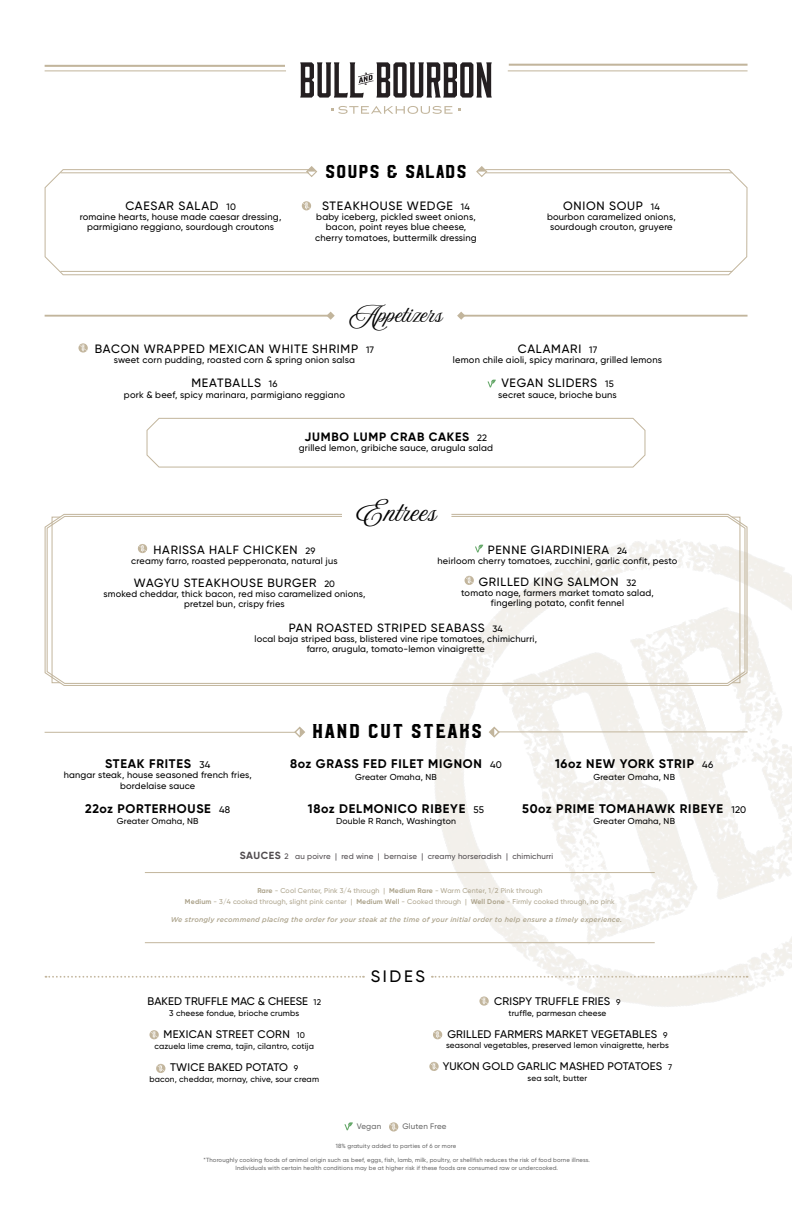
<style>
.page{position:relative;width:792px;height:1224px;background:#fff}
.page>*{position:absolute;margin:0;border:0;box-sizing:border-box;transform-origin:0 0}
.t1{font:22.1px "Aurora";letter-spacing:-.005em;color:#000}
.t2{font:20px "Hudson NY Serif";letter-spacing:.075em;color:#000}
.t3{font:18.6px "Hudson NY";letter-spacing:.075em;color:#000}
.t4{font:18.6px "Aurora";letter-spacing:-.01em;color:#000}
.t5{font:500 16.6px "Gilroy";letter-spacing:.16em;color:#000}
.t6{font:700 12.5px "Gilroy";letter-spacing:.06em;color:#000}
.t7{font:500 12.1px "Gilroy";letter-spacing:.06em;color:#000}
.t8{font:700 12.1px "Gilroy";letter-spacing:.06em;color:#000}
.t9{font:500 12px "Gilroy";letter-spacing:.06em;color:#000}
.t10{font:500 11px "Gilroy";letter-spacing:.02em;color:#000}
.t11{font:500 9.3px/10.2px "Gilroy";letter-spacing:.02em;color:#000;text-align:center}
.t12{font:500 9.2px/10.1px "Gilroy";letter-spacing:.02em;color:#000;text-align:center}
.t13{font:500 8.7px "Gilroy";letter-spacing:.02em;color:#000}
.t14{font:500 8.3px "Gilroy";letter-spacing:.02em;color:#000}
.t15{font:500 8px "Gilroy";letter-spacing:.02em;color:#696969}
.t16{font:500 7.9px "Gilroy";letter-spacing:.02em;color:#504b4e}
.t17{font:500 7px/11px "Gilroy";letter-spacing:.02em;color:#aea58e;text-align:center}
.t18{font:italic 500 7px "Gotham";letter-spacing:.02em;color:#aea58e}
.t19{font:500 6px/8px "Gilroy";letter-spacing:.02em;color:#696969;text-align:center}
.s1{font-size:9.3px}
.s2{font-weight:500;font-size:9.3px}
.s3{font-size:9.2px}
.s4{font-weight:500;font-size:9.6px}
.s5{font-weight:700;font-size:10.3px}
.s6{font-weight:700}
.s7{font-size:8.3px}
</style>
<div class="page">
<hr style="left:45px;top:65px;width:240px;height:2px;background:#c2b59c">
<hr style="left:509px;top:64px;width:239px;height:2px;background:#c2b59c">
<hr style="left:45px;top:70px;width:241px;height:1px;background:#c2b59c">
<hr style="left:508px;top:70px;width:240px;height:1px;background:#c2b59c">
<svg style="left:344px;top:1122px;width:9px;height:8px"></svg>
<svg style="left:146px;top:417px;width:500px;height:51px"></svg>
<svg style="left:44px;top:169px;width:704px;height:107px"></svg>
<hr style="left:459px;top:315px;width:289px;height:2px;background:#c2b59c">
<hr style="left:45px;top:315px;width:288px;height:2px;background:#c2b59c">
<svg style="left:327px;top:312px;width:8px;height:8px"></svg>
<svg style="left:457px;top:312px;width:8px;height:8px"></svg>
<hr style="left:60px;top:173px;width:249px;height:1px;background:#c2b59c">
<hr style="left:485px;top:173px;width:247px;height:1px;background:#c2b59c">
<hr style="left:60px;top:271px;width:672px;height:1px;background:#c2b59c">
<svg style="left:305px;top:166px;width:13px;height:12px"></svg>
<svg style="left:475px;top:166px;width:13px;height:12px"></svg>
<svg style="left:300px;top:62px;width:192px;height:36px"></svg>
<svg style="left:331px;top:106px;width:129px;height:8px"></svg>
<svg style="left:488px;top:379px;width:8px;height:8px"></svg>
<svg style="left:78px;top:343px;width:10px;height:10px"></svg>
<svg style="left:389px;top:1122px;width:9px;height:10px"></svg>
<svg style="left:302px;top:201px;width:9px;height:9px"></svg>
<svg style="left:44px;top:513px;width:704px;height:174px"></svg>
<div style="left:52px;top:517px;width:8px;height:166px;border:1px solid #c2b59c"></div>
<div style="left:732px;top:517px;width:8px;height:166px;border:1px solid #c2b59c"></div>
<svg style="left:475px;top:544px;width:8px;height:8px"></svg>
<svg style="left:138px;top:544px;width:9px;height:9px"></svg>
<svg style="left:465px;top:576px;width:9px;height:9px"></svg>
<svg style="left:293px;top:726px;width:13px;height:12px"></svg>
<hr style="left:45px;top:732px;width:250px;height:1px;background:#c2b59c">
<svg style="left:488px;top:726px;width:13px;height:12px"></svg>
<hr style="left:499px;top:731px;width:249px;height:1px;background:#c2b59c">
<hr style="left:145px;top:872px;width:510px;height:1px;background:#c2b59c">
<hr style="left:145px;top:942px;width:510px;height:1px;background:#c2b59c">
<svg style="left:46px;top:976px;width:318px;height:2px"></svg>
<svg style="left:432px;top:976px;width:316px;height:2px"></svg>
<svg style="left:149px;top:1030px;width:10px;height:9px"></svg>
<svg style="left:479px;top:996px;width:10px;height:10px"></svg>
<svg style="left:433px;top:1030px;width:9px;height:9px"></svg>
<svg style="left:429px;top:1062px;width:10px;height:9px"></svg>
<svg style="left:156px;top:1064px;width:9px;height:9px"></svg>
<h3 class="t7" style="left:125px;top:198px;width:112px">CAESAR SALAD <span class="s1">10</span></h3>
<p class="t11" style="left:80px;top:212px;width:203px">romaine hearts, house made caesar dressing, parmigiano reggiano, sourdough croutons</p>
<h3 class="t3" style="left:326px;top:159px;width:142px">SOUPS &amp; SALADS</h3>
<h3 class="t7" style="left:322px;top:198px;width:149px">STEAKHOUSE WEDGE <span class="s1">14</span></h3>
<p class="t11" style="left:315px;top:212px;width:163px">baby iceberg, pickled sweet onions, bacon, point reyes blue cheese, cherry tomatoes, buttermilk dressing</p>
<h3 class="t4" style="left:349px;top:304px;width:95px">Appetizers</h3>
<h3 class="t7" style="left:563px;top:198px;width:98px">ONION SOUP <span class="s1">14</span></h3>
<p class="t11" style="left:547px;top:212px;width:130px">bourbon caramelized onions, sourdough crouton, gruyere</p>
<h3 class="t7" style="left:95px;top:341px;width:281px">BACON WRAPPED MEXICAN WHITE SHRIMP <span class="s1">17</span></h3>
<p class="t11" style="left:114px;top:355px;width:243px">sweet corn pudding, roasted corn &amp; spring onion salsa</p>
<h3 class="t7" style="left:191px;top:376px;width:88px">MEATBALLS <span class="s1">16</span></h3>
<p class="t11" style="left:124px;top:389px;width:223px">pork &amp; beef, spicy marinara, parmigiano reggiano</p>
<h3 class="t7" style="left:518px;top:341px;width:81px">CALAMARI <span class="s1">17</span></h3>
<p class="t11" style="left:453px;top:355px;width:211px">lemon chile aioli, spicy marinara, grilled lemons</p>
<h3 class="t7" style="left:501px;top:376px;width:114px">VEGAN SLIDERS <span class="s1">15</span></h3>
<p class="t11" style="left:498px;top:389px;width:120px">secret sauce, brioche buns</p>
<h3 class="t8" style="left:305px;top:429px;width:184px">JUMBO LUMP CRAB CAKES <span class="s2">22</span></h3>
<p class="t11" style="left:299px;top:443px;width:196px">grilled lemon, gribiche sauce, arugula salad</p>
<h1 class="t1" style="left:356px;top:500px;width:82px">Entrees</h1>
<p class="t9" style="left:154px;top:542px;width:163px">HARISSA HALF CHICKEN <span class="s3">29</span></p>
<p class="t12" style="left:131px;top:555px;width:208px">creamy farro, roasted pepperonata, natural jus</p>
<p class="t9" style="left:134px;top:575px;width:203px">WAGYU STEAKHOUSE BURGER <span class="s3">20</span></p>
<p class="t12" style="left:103px;top:588px;width:264px">smoked cheddar, thick bacon, red miso caramelized onions, pretzel bun, crispy fries</p>
<p class="t9" style="left:488px;top:542px;width:141px">PENNE GIARDINIERA <span class="s3">24</span></p>
<p class="t12" style="left:438px;top:555px;width:241px">heirloom cherry tomatoes, zucchini, garlic confit, pesto</p>
<p class="t9" style="left:479px;top:574px;width:159px">GRILLED KING SALMON <span class="s3">32</span></p>
<p class="t12" style="left:461px;top:587px;width:194px">tomato nage, farmers market tomato salad, fingerling potato, confit fennel</p>
<p class="t9" style="left:289px;top:620px;width:216px">PAN ROASTED STRIPED SEABASS <span class="s3">34</span></p>
<p class="t12" style="left:255px;top:633px;width:284px">local baja striped bass, blistered vine ripe tomatoes, chimichurri, farro, arugula, tomato-lemon vinaigrette</p>
<h3 class="t6" style="left:105px;top:756px;width:107px">STEAK FRITES <span class="s4">34</span></h3>
<p class="t12" style="left:64px;top:770px;width:189px">hangar steak, house seasoned french fries, bordelaise sauce</p>
<h3 class="t6" style="left:85px;top:801px;width:147px">22oz PORTERHOUSE <span class="s4">48</span></h3>
<p class="t13" style="left:117px;top:816px;width:83px">Greater Omaha, NB</p>
<h2 class="t2" style="left:312px;top:718px;width:171px">HAND CUT STEAKS</h2>
<h3 class="t6" style="left:290px;top:756px;width:213px">8oz GRASS FED FILET MIGNON <span class="s4">40</span></h3>
<p class="t13" style="left:355px;top:772px;width:83px">Greater Omaha, NB</p>
<h3 class="t6" style="left:308px;top:801px;width:178px">18oz DELMONICO RIBEYE <span class="s4">55</span></h3>
<p class="t13" style="left:336px;top:816px;width:121px">Double R Ranch, Washington</p>
<h3 class="t6" style="left:555px;top:756px;width:160px">16oz NEW YORK STRIP <span class="s4">46</span></h3>
<p class="t13" style="left:594px;top:772px;width:83px">Greater Omaha, NB</p>
<h3 class="t6" style="left:522px;top:801px;width:225px">50oz PRIME TOMAHAWK RIBEYE <span class="s4">120</span></h3>
<p class="t13" style="left:594px;top:816px;width:83px">Greater Omaha, NB</p>
<p class="t16" style="left:240px;top:851px;width:315px"><span class="s5">SAUCES</span> 2 au poivre | red wine | bernaise | creamy horseradish | chimichurri</p>
<p class="t17" style="left:185px;top:885px;width:431px"><span class="s6">Rare</span> - Cool Center, Pink 3/4 through | <span class="s6">Medium Rare</span> - Warm Center, 1/2 Pink through<br><span class="s6">Medium</span> - 3/4 cooked through, slight pink center | <span class="s6">Medium Well</span> - Cooked through | <span class="s6">Well Done</span> - Firmly cooked through, no pink</p>
<p class="t18" style="left:171px;top:916px;width:453px">We strongly recommend placing the order for your steak at the time of your initial order to help ensure a timely experience.</p>
<p class="t10" style="left:147px;top:995px;width:175px">BAKED TRUFFLE MAC &amp; CHEESE <span class="s7">12</span></p>
<p class="t14" style="left:169px;top:1008px;width:132px">3 cheese fondue, brioche crumbs</p>
<p class="t10" style="left:163px;top:1028px;width:143px">MEXICAN STREET CORN <span class="s7">10</span></p>
<p class="t14" style="left:154px;top:1041px;width:161px">cazuela lime crema, tajin, cilantro, cotija</p>
<p class="t10" style="left:170px;top:1060px;width:130px">TWICE BAKED POTATO <span class="s7">9</span></p>
<p class="t14" style="left:149px;top:1074px;width:171px">bacon, cheddar, mornay, chive, sour cream</p>
<h3 class="t5" style="left:371px;top:966px;width:56px">SIDES</h3>
<p class="t10" style="left:494px;top:995px;width:128px">CRISPY TRUFFLE FRIES <span class="s7">9</span></p>
<p class="t14" style="left:508px;top:1008px;width:99px">truffle, parmesan cheese</p>
<p class="t10" style="left:447px;top:1028px;width:222px">GRILLED FARMERS MARKET VEGETABLES <span class="s7">9</span></p>
<p class="t14" style="left:446px;top:1040px;width:224px">seasonal vegetables, preserved lemon vinaigrette, herbs</p>
<p class="t10" style="left:443px;top:1059px;width:231px">YUKON GOLD GARLIC MASHED POTATOES <span class="s7">7</span></p>
<p class="t14" style="left:528px;top:1073px;width:61px">sea salt, butter</p>
<p class="t15" style="left:357px;top:1121px;width:26px">Vegan</p>
<p class="t15" style="left:403px;top:1121px;width:46px">Gluten Free</p>
<p class="t19" style="left:336px;top:1141px;width:122px">18% gratuity added to parties of 6 or more</p>
<p class="t19" style="left:204px;top:1155px;width:388px">*Thoroughly cooking foods of animal origin such as beef, eggs, fish, lamb, milk, poultry, or shellfish reduces the risk of food borne illness.<br>Individuals with certain health conditions may be at higher risk if these foods are consumed raw or undercooked.</p>
</div>
